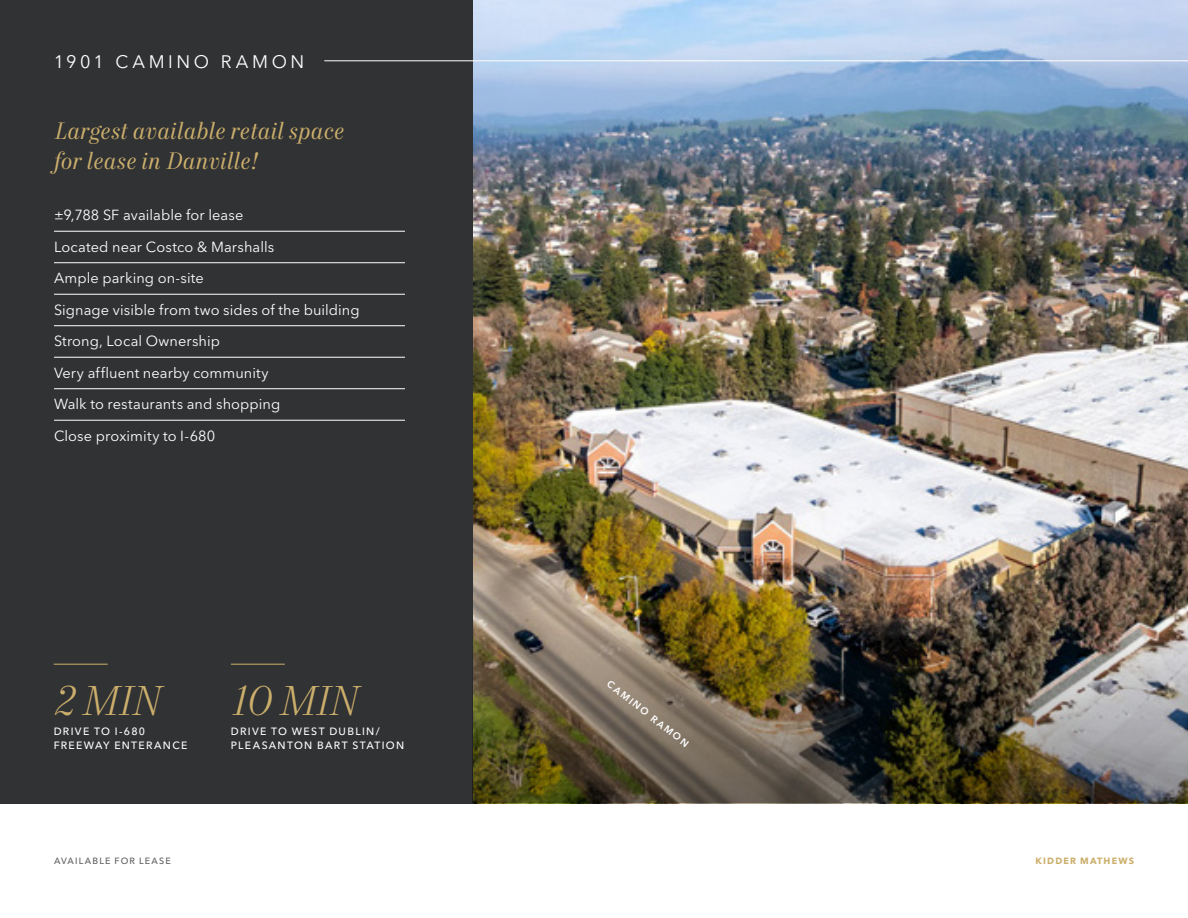
<style>
.page{position:relative;width:1188px;height:918px;background:#fff}
.page>*{position:absolute;margin:0;border:0;box-sizing:border-box;transform-origin:0 0}
.Stat_Italic_-_Gold_2023{font:italic 300 42px "Mort Modern 07";letter-spacing:-.025em;color:#cbae6b}
.Callout_Text_-_Italics_-_Gold_2023{font:italic 24px/30px "Mort Modern 08";letter-spacing:.01em;color:#cbae6b}
.t1{font:18px "Avenir Next LT Pro";letter-spacing:.2em;color:#fff}
.Factoids_-_White_2023{font:14.55px "Avenir Next LT Pro";letter-spacing:.005em;color:#fff}
.Stat_Label_-_White_2023{font:500 10.5px/13.5px "Avenir Next LT Pro";letter-spacing:.125em;color:#fff}
.Street_Names_-_White_2023{font:600 9.75px "Avenir Next LT Pro";color:#fff}
.t2{font:500 9px "Avenir Next LT Pro";letter-spacing:.13em;color:#5e5d5d}
.t3{font:700 9px "Avenir Next LT Pro";letter-spacing:.13em;color:#cbae6b}
</style>
<div class="page">
<img style="left:472px;top:0;width:716px;height:607px">
<div style="left:0;top:0;width:472px;height:803px;background:#313234"></div>
<img style="left:472px;top:607px;width:716px;height:196px">
<hr style="left:54px;top:231px;width:351px;height:1px;background:#fff">
<hr style="left:54px;top:262px;width:351px;height:1px;background:#fff">
<hr style="left:54px;top:294px;width:351px;height:1px;background:#fff">
<hr style="left:54px;top:325px;width:351px;height:1px;background:#fff">
<hr style="left:54px;top:357px;width:351px;height:1px;background:#fff">
<hr style="left:54px;top:388px;width:351px;height:1px;background:#fff">
<hr style="left:54px;top:420px;width:351px;height:1px;background:#fff">
<hr style="left:54px;top:664px;width:54px;height:1px;background:#cbae6b">
<hr style="left:231px;top:664px;width:54px;height:1px;background:#cbae6b">
<hr style="left:324px;top:60px;width:864px;height:1px;background:#fff">
<p class="t1" style="left:54px;top:51px;width:252px">1901 CAMINO RAMON</p>
<p class="Callout_Text_-_Italics_-_Gold_2023" style="left:54px;top:117px;width:292px">Largest available retail space for lease in Danville!</p>
<p class="Factoids_-_White_2023" style="left:54px;top:206px;width:191px">±9,788 SF available for lease</p>
<p class="Factoids_-_White_2023" style="left:54px;top:238px;width:222px">Located near Costco &amp; Marshalls</p>
<p class="Factoids_-_White_2023" style="left:54px;top:269px;width:151px">Ample parking on-site</p>
<p class="Factoids_-_White_2023" style="left:54px;top:301px;width:307px">Signage visible from two sides of the building</p>
<p class="Factoids_-_White_2023" style="left:54px;top:332px;width:168px">Strong, Local Ownership</p>
<p class="Factoids_-_White_2023" style="left:54px;top:364px;width:216px">Very affluent nearby community</p>
<p class="Factoids_-_White_2023" style="left:54px;top:395px;width:228px">Walk to restaurants and shopping</p>
<p class="Factoids_-_White_2023" style="left:54px;top:427px;width:163px">Close proximity to I-680</p>
<p class="Stat_Italic_-_Gold_2023" style="left:54px;top:675px;width:108px">2 MIN</p>
<p class="Stat_Label_-_White_2023" style="left:54px;top:725px;width:135px">DRIVE TO I-680<br>FREEWAY ENTERANCE</p>
<p class="Stat_Italic_-_Gold_2023" style="left:231px;top:675px;width:128px">10 MIN</p>
<p class="Stat_Label_-_White_2023" style="left:231px;top:725px;width:175px">DRIVE TO WEST DUBLIN/<br>PLEASANTON BART STATION</p>
<p class="Street_Names_-_White_2023" style="left:612px;top:678px;width:102px;rotate:38deg">CAMINO RAMON</p>
<p class="t2" style="left:54px;top:855px;width:118px">AVAILABLE FOR LEASE</p>
<p class="t3" style="left:1036px;top:855px;width:100px">KIDDER MATHEWS</p>
</div>
